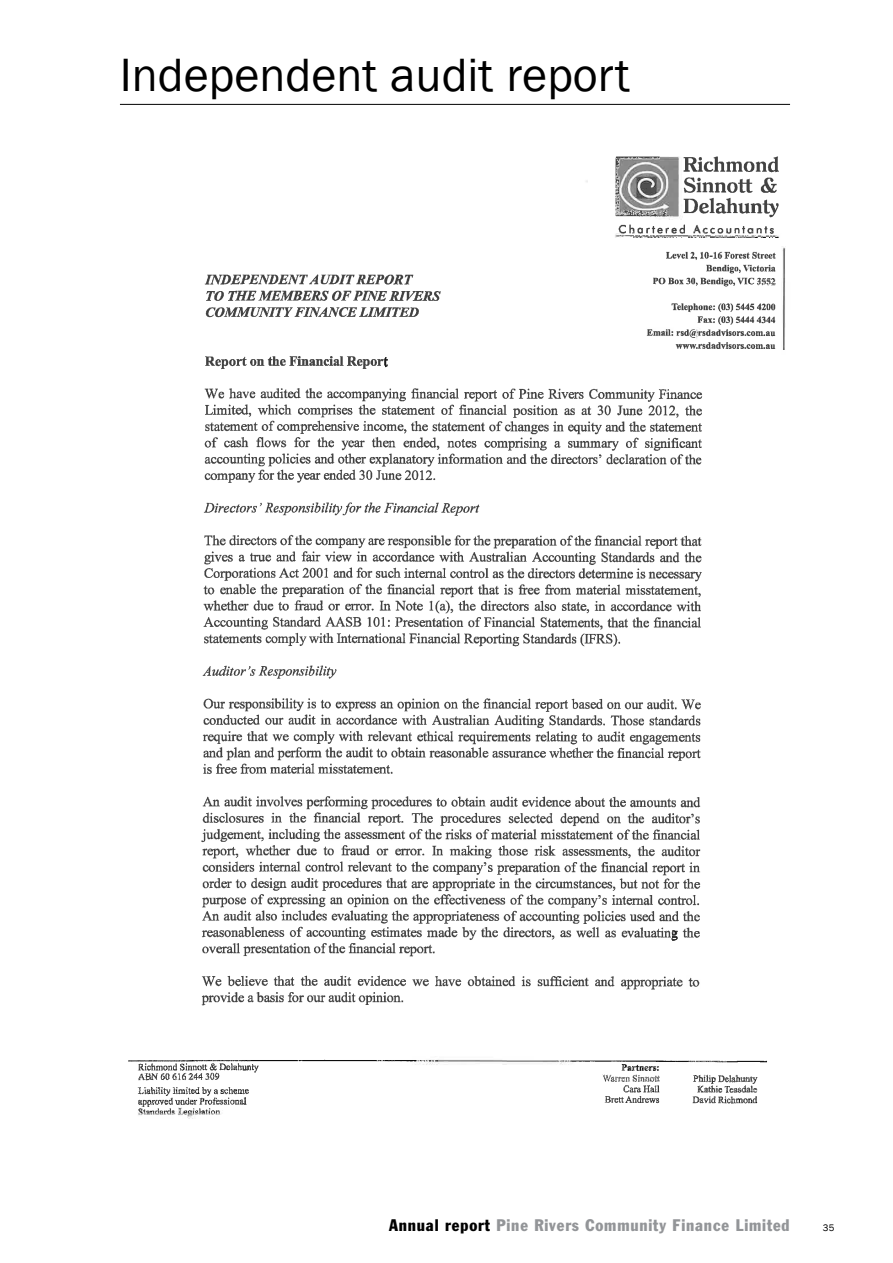
<style>
.page{position:relative;width:893px;height:1263px;background:#fff}
.page>*{position:absolute;margin:0;border:0;box-sizing:border-box;transform-origin:0 0}
.t1{font:48px "Franklin Gothic";color:#000}
.t2{font:condensed 16.5px "Franklin Gothic";letter-spacing:.05em;color:#939598}
.t3{font:9.75px "Franklin Gothic";color:#000}
.s1{color:#000}
</style>
<div class="page">
<img style="left:137px;top:156px;width:642px;height:958px">
<img style="left:755px;top:276px;width:21px;height:14px">
<img style="left:687px;top:1058px;width:41px;height:7px">
<img style="left:673px;top:925px;width:7px;height:16px">
<img style="left:601px;top:1058px;width:60px;height:25px">
<svg style="left:678px;top:537px;width:4px;height:13px"></svg>
<svg style="left:385px;top:355px;width:5px;height:13px"></svg>
<img style="left:375px;top:1058px;width:19px;height:4px">
<svg style="left:242px;top:1094px;width:6px;height:11px"></svg>
<svg style="left:176px;top:1105px;width:6px;height:9px"></svg>
<img style="left:128px;top:1058px;width:123px;height:13px">
<hr style="left:120px;top:104px;width:670px;height:1px;background:#000">
<h1 class="t1" style="left:120px;top:45px;width:512px">Independent audit report</h1>
<p class="t2" style="left:389px;top:1214px;width:402px"><span class="s1">Annual report</span> Pine Rivers Community Finance Limited</p>
<p class="t3" style="left:823px;top:1222px;width:13px">35</p>
</div>
